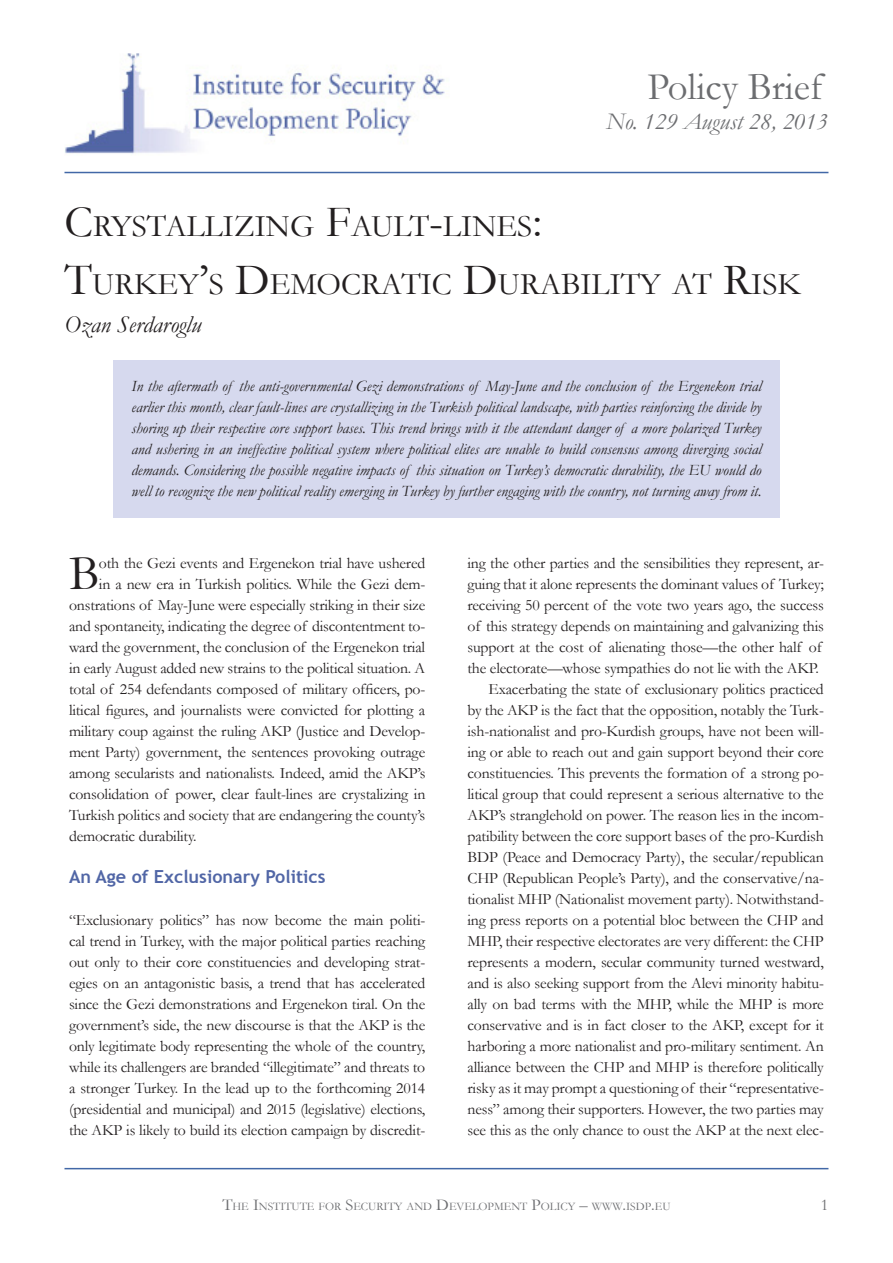
<style>
.page{position:relative;width:893px;height:1263px;background:#fff}
.page>*{position:absolute;margin:0;border:0;box-sizing:border-box;transform-origin:0 0}
.Drop_Cap_paragraph{font:49.5px "Garamond";color:#231f20}
.t1{font:39px "Garamond";color:#6c6d70}
.t2{font:31.5px "Garamond";color:#231f20}
.t3{font:italic 24px "Garamond";color:#6c6d70}
.Author{font:italic 24px "Garamond";color:#231f20}
.Drop_Cap_paragraph-2{font:700 18px "Trebuchet MS";color:#5166a6}
.Page_Number{font:16.5px "Garamond";color:#6c6d70}
.Drop_Cap_paragraph-3{font:15.75px/21px "Garamond";letter-spacing:-.01em;color:#231f20;text-align:justify}
.Presentation{font:italic 15.75px/21px "Garamond";color:#231f20;text-align:justify}
.t4{font:11.55px "Garamond";color:#6c6d70}
.s1{font-size:45px}
.s2{font-size:16.5px}
</style>
<div class="page">
<img style="left:65px;top:53px;width:380px;height:101px">
<hr style="left:64px;top:1168px;width:764px;height:1px;background:#4268a7">
<hr style="left:64px;top:172px;width:764px;height:1px;background:#4268a7">
<div style="left:113px;top:360px;width:667px;height:158px;background:#d6d9ee"></div>
<p class="t1" style="left:647px;top:61px;width:177px">Policy Brief</p>
<p class="t3" style="left:606px;top:105px;width:223px">No. 129 August 28, 2013</p>
<p class="t2" style="left:64px;top:205px;width:479px"><span class="s1">C</span>RYSTALLIZING <span class="s1">F</span>AULT<span class="s1">-</span>LINES<span class="s1">:</span></p>
<p class="t2" style="left:64px;top:263px;width:738px"><span class="s1">T</span>URKEY<span class="s1">’</span>S <span class="s1">D</span>EMOCRATIC <span class="s1">D</span>URABILITY AT <span class="s1">R</span>ISK</p>
<p class="Author" style="left:64px;top:308px;width:138px">Ozan Serdaroglu</p>
<p class="Presentation" style="left:131px;top:376px;width:632px">In the aftermath of the anti-governmental Gezi demonstrations of May-June and the conclusion of the Ergenekon trial earlier this month, clear fault-lines are crystallizing in the Turkish political landscape, with parties reinforcing the divide by shoring up their respective core support bases. This trend brings with it the attendant danger of a more polarized Turkey and ushering in an ineffective political system where political elites are unable to build consensus among diverging social demands. Considering the possible negative impacts of this situation on Turkey’s democratic durability, the EU would do well to recognize the new political reality emerging in Turkey by further engaging with the country, not turning away from it.</p>
<p class="Drop_Cap_paragraph" style="left:69px;top:541px;width:32px">B</p>
<p class="Drop_Cap_paragraph-3" style="left:99px;top:552px;width:328px">oth the Gezi events and Ergenekon trial have ushered</p>
<p class="Drop_Cap_paragraph-3" style="left:99px;top:573px;width:328px">in a new era in Turkish politics. While the Gezi dem-</p>
<p class="Drop_Cap_paragraph-3" style="left:69px;top:594px;width:358px">onstrations of May-June were especially striking in their size</p>
<p class="Drop_Cap_paragraph-3" style="left:69px;top:615px;width:358px">and spontaneity, indicating the degree of discontentment to-</p>
<p class="Drop_Cap_paragraph-3" style="left:69px;top:636px;width:358px">ward the government, the conclusion of the Ergenekon trial</p>
<p class="Drop_Cap_paragraph-3" style="left:69px;top:657px;width:358px">in early August added new strains to the political situation. A</p>
<p class="Drop_Cap_paragraph-3" style="left:69px;top:678px;width:358px">total of 254 defendants composed of military officers, po-</p>
<p class="Drop_Cap_paragraph-3" style="left:69px;top:699px;width:358px">litical figures, and journalists were convicted for plotting a</p>
<p class="Drop_Cap_paragraph-3" style="left:69px;top:720px;width:358px">military coup against the ruling AKP (Justice and Develop-</p>
<p class="Drop_Cap_paragraph-3" style="left:69px;top:741px;width:358px">ment Party) government, the sentences provoking outrage</p>
<p class="Drop_Cap_paragraph-3" style="left:69px;top:762px;width:358px">among secularists and nationalists. Indeed, amid the AKP’s</p>
<p class="Drop_Cap_paragraph-3" style="left:69px;top:783px;width:358px">consolidation of power, clear fault-lines are crystalizing in</p>
<p class="Drop_Cap_paragraph-3" style="left:69px;top:804px;width:358px">Turkish politics and society that are endangering the county’s</p>
<p class="Drop_Cap_paragraph-3" style="left:69px;top:825px;width:129px">democratic durability.</p>
<p class="Drop_Cap_paragraph-2" style="left:69px;top:866px;width:258px">An Age of Exclusionary Politics</p>
<p class="Drop_Cap_paragraph-3" style="left:69px;top:909px;width:358px">“Exclusionary politics” has now become the main politi&shy;cal trend in Turkey, with the major political parties reaching out only to their core constituencies and developing strat&shy;egies on an antagonistic basis, a trend that has accelerated since the Gezi demonstrations and Ergenekon tiral. On the government’s side, the new discourse is that the AKP is the only legitimate body representing the whole of the country, while its challengers are branded “illegitimate” and threats to a stronger Turkey. In the lead up to the forthcoming 2014 (presidential and municipal) and 2015 (legislative) elections, the AKP is likely to build its election campaign by discredit-</p>
<p class="Drop_Cap_paragraph-3" style="left:467px;top:552px;width:358px;text-align:left">ing the other parties and the sensibilities they represent, ar&shy;guing that it alone represents the dominant values of Turkey; receiving 50 percent of the vote two years ago, the success of this strategy depends on maintaining and galvanizing this support at the cost of alienating those—the other half of the electorate—whose sympathies do not lie with the AKP.</p>
<p class="Drop_Cap_paragraph-3" style="left:467px;top:678px;width:358px;text-indent:21px">Exacerbating the state of exclusionary politics practiced by the AKP is the fact that the opposition, notably the Turk&shy;ish-nationalist and pro-Kurdish groups, have not been will&shy;ing or able to reach out and gain support beyond their core constituencies. This prevents the formation of a strong po&shy;litical group that could represent a serious alternative to the AKP’s stranglehold on power. The reason lies in the incom&shy;patibility between the core support bases of the pro-Kurdish BDP (Peace and Democracy Party), the secular/republican CHP (Republican People’s Party), and the conservative/na&shy;tionalist MHP (Nationalist movement party). Notwithstand&shy;ing press reports on a potential bloc between the CHP and MHP, their respective electorates are very different: the CHP represents a modern, secular community turned westward, and is also seeking support from the Alevi minority habitu&shy;ally on bad terms with the MHP, while the MHP is more conservative and is in fact closer to the AKP, except for it harboring a more nationalist and pro-military sentiment. An alliance between the CHP and MHP is therefore politically risky as it may prompt a questioning of their “representative&shy;ness” among their supporters. However, the two parties may see this as the only chance to oust the AKP at the next elec-</p>
<p class="t4" style="left:222px;top:1198px;width:450px"><span class="s2">T</span>HE <span class="s2">I</span>NSTITUTE FOR <span class="s2">S</span>ECURITY AND <span class="s2">D</span>EVELOPMENT <span class="s2">P</span>OLICY <span class="s2">–</span> WWW<span class="s2">.</span>ISDP<span class="s2">.</span>EU</p>
<p class="Page_Number" style="left:821px;top:1194px;width:9px">1</p>
</div>
